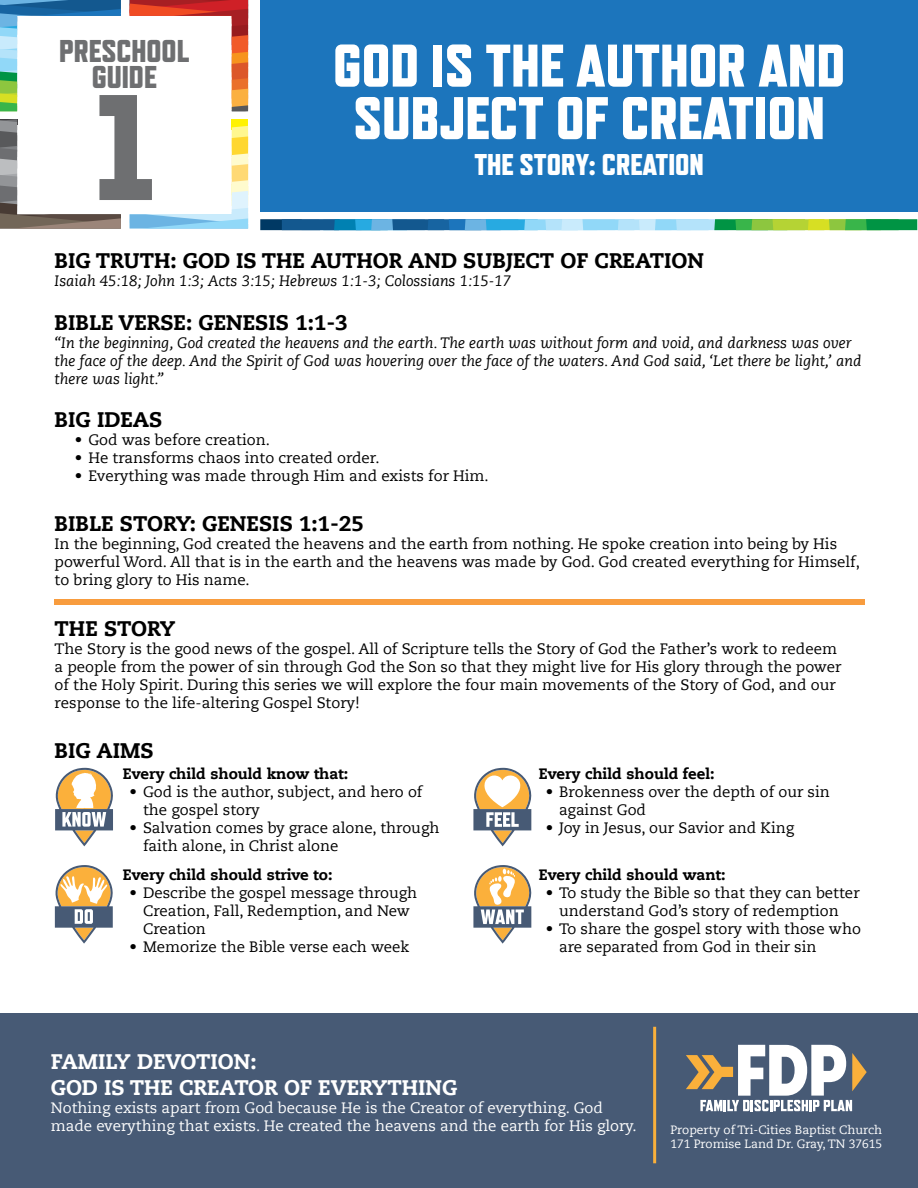
<style>
.page{position:relative;width:918px;height:1188px;background:#fff}
.page>*{position:absolute;margin:0;border:0;box-sizing:border-box;transform-origin:0 0}
.t1{font:800 150px "Refrigerator Deluxe";color:#6e6f71}
.t2{font:800 60px/52.5px "Refrigerator Deluxe";color:#fff;text-align:center}
.t3{font:800 31.5px/25.5px "Refrigerator Deluxe";color:#6e6f71;text-align:center}
.t4{font:800 30px "Refrigerator Deluxe";color:#fff}
.t5{font:800 21px "Caecilia LT Std";color:#000}
.t6{font:800 21px/25.2px "Caecilia LT Std";color:#fff}
.t7{font:15px/18px "Caecilia LT Std";color:#000}
.t8{font:italic 15px/18px "Caecilia LT Std";color:#000}
.t9{font:15px/18px "Caecilia LT Std";color:#fff}
.t10{font:800 15px "Caecilia LT Std";color:#000}
.t11{font:12px/14.4px "Caecilia LT Std";color:#fff}
</style>
<div class="page">
<div style="left:0;top:1014px;width:918px;height:174px;background:#475a75"></div>
<hr style="left:653px;top:1027px;width:3px;height:136px;background:#fab03b">
<svg style="left:686px;top:1045px;width:181px;height:66px"></svg>
<div style="left:55px;top:600px;width:810px;height:5px;background:#f89c3e"></div>
<div style="left:260px;top:0;width:658px;height:212px;background:#1c75bc"></div>
<svg style="left:260px;top:219px;width:657px;height:11px;background:#5caba3"></svg>
<svg style="left:130px;top:0;width:118px;height:111px"></svg>
<svg style="left:0;top:0;width:121px;height:111px"></svg>
<div style="left:232px;top:119px;width:16px;height:11px;background:#fff200"></div>
<svg style="left:130px;top:126px;width:118px;height:103px"></svg>
<svg style="left:0;top:119px;width:121px;height:109px"></svg>
<svg style="left:55px;top:768px;width:58px;height:78px"></svg>
<svg style="left:55px;top:865px;width:58px;height:79px"></svg>
<svg style="left:473px;top:865px;width:59px;height:79px"></svg>
<svg style="left:473px;top:768px;width:59px;height:78px"></svg>
<h3 class="t3" style="left:59px;top:38px;width:132px">PRESCHOOL<br>GUIDE</h3>
<h1 class="t1" style="left:95px;top:59px;width:60px">1</h1>
<h2 class="t2" style="left:333px;top:39px;width:514px">GOD IS THE AUTHOR AND<br>SUBJECT OF CREATION</h2>
<h3 class="t4" style="left:474px;top:147px;width:231px">THE STORY: CREATION</h3>
<h3 class="t5" style="left:55px;top:248px;width:651px">BIG TRUTH: GOD IS THE AUTHOR AND SUBJECT OF CREATION</h3>
<p class="t8" style="left:55px;top:273px;width:458px">Isaiah 45:18; John 1:3; Acts 3:15; Hebrews 1:1-3; Colossians 1:15-17</p>
<h3 class="t5" style="left:55px;top:309px;width:295px">BIBLE VERSE: GENESIS 1:1-3</h3>
<p class="t8" style="left:55px;top:334px;width:808px">“In the beginning, God created the heavens and the earth. The earth was without form and void, and darkness was over the face of the deep. And the Spirit of God was hovering over the face of the waters. And God said, ‘Let there be light,’ and there was light.”</p>
<h3 class="t5" style="left:55px;top:406px;width:109px">BIG IDEAS</h3>
<p class="t7" style="left:75px;top:431px;width:196px">• God was before creation.</p>
<p class="t7" style="left:75px;top:449px;width:306px">• He transforms chaos into created order.</p>
<p class="t7" style="left:75px;top:467px;width:415px">• Everything was made through Him and exists for Him.</p>
<h3 class="t5" style="left:55px;top:511px;width:311px">BIBLE STORY: GENESIS 1:1-25</h3>
<p class="t7" style="left:55px;top:535px;width:807px">In the beginning, God created the heavens and the earth from nothing. He spoke creation into being by His powerful Word. All that is in the earth and the heavens was made by God. God created everything for Himself, to bring glory to His name.</p>
<h3 class="t5" style="left:55px;top:615px;width:122px">THE STORY</h3>
<p class="t7" style="left:55px;top:640px;width:788px">The Story is the good news of the gospel. All of Scripture tells the Story of God the Father’s work to redeem a people from the power of sin through God the Son so that they might live for His glory through the power of the Holy Spirit. During this series we will explore the four main movements of the Story of God, and our response to the life-altering Gospel Story!</p>
<h3 class="t5" style="left:55px;top:738px;width:101px">BIG AIMS</h3>
<p class="t10" style="left:123px;top:765px;width:227px">Every child should know that:</p>
<p class="t7" style="left:143px;top:783px;width:281px;text-indent:-14px">• God is the author, subject, and hero of the gospel story</p>
<p class="t7" style="left:143px;top:819px;width:298px;text-indent:-14px">• Salvation comes by grace alone, through faith alone, in Christ alone</p>
<p class="t10" style="left:123px;top:866px;width:211px">Every child should strive to:</p>
<p class="t7" style="left:143px;top:884px;width:276px;text-indent:-14px">• Describe the gospel message through<br>Creation, Fall, Redemption, and New<br>Creation</p>
<p class="t7" style="left:130px;top:938px;width:281px">• Memorize the Bible verse each week</p>
<p class="t10" style="left:539px;top:765px;width:177px">Every child should feel:</p>
<p class="t7" style="left:559px;top:783px;width:272px;text-indent:-14px">• Brokenness over the depth of our sin against God</p>
<p class="t7" style="left:546px;top:819px;width:250px">• Joy in Jesus, our Savior and King</p>
<p class="t10" style="left:539px;top:866px;width:188px">Every child should want:</p>
<p class="t7" style="left:546px;top:884px;width:316px;text-align:center">• To study the Bible so that they can better understand God’s story of redemption</p>
<p class="t7" style="left:559px;top:920px;width:303px;text-indent:-14px">• To share the gospel story with those who are separated from God in their sin</p>
<h3 class="t6" style="left:51px;top:1050px;width:408px">FAMILY DEVOTION:<br>GOD IS THE CREATOR OF EVERYTHING</h3>
<p class="t9" style="left:51px;top:1099px;width:587px">Nothing exists apart from God because He is the Creator of everything. God made everything that exists. He created the heavens and the earth for His glory.</p>
<p class="t11" style="left:670px;top:1122px;width:213px">Property of Tri-Cities Baptist Church<br>171 Promise Land Dr. Gray, TN 37615</p>
</div>
